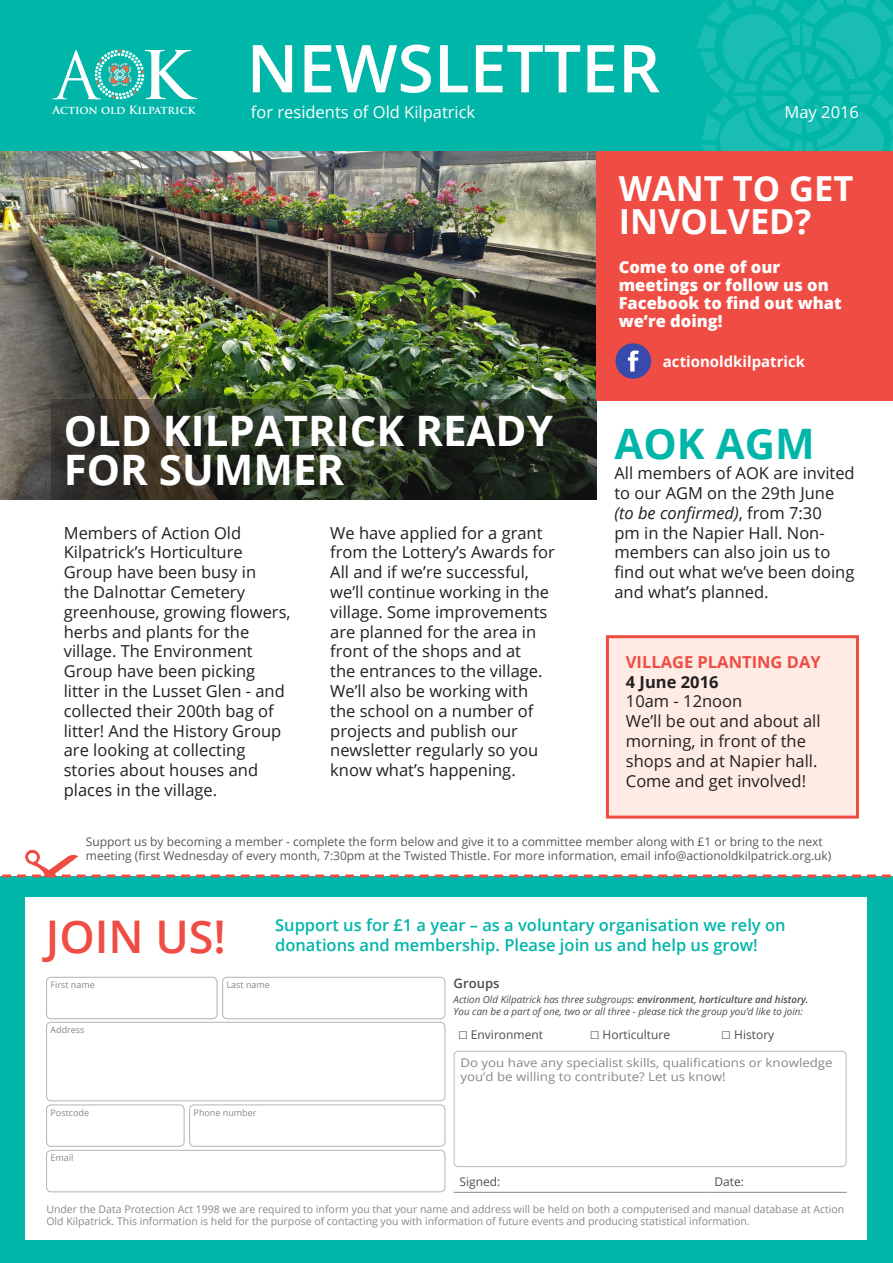
<style>
.page{position:relative;width:893px;height:1263px;background:#fff}
.page>*{position:absolute;margin:0;border:0;box-sizing:border-box;transform-origin:0 0}
.t1{font:600 66px "Open Sans";color:#fff}
.t2{font:700 65.1px "Trajan Pro";color:#fff}
.t3{font:64.05px "Trajan Pro";color:#fff}
.t4{font:600 45px "Open Sans";color:#ef4d43}
.Heading_white{font:700 42px/39px "Open Sans";color:#fff}
.Heading_blue{font:700 42px "Open Sans";color:#00b6a9}
.Heading_white-2{font:700 34.5px/33px "Open Sans";color:#fff}
.t5{font:16.5px/19.8px "Open Sans";color:#231f20}
.t6{font:600 16.5px/19.8px "Open Sans";color:#00b6a9}
.t7{font:800 16.5px/18px "Open Sans";color:#fff}
.t8{font:16.5px "Open Sans";color:#fff}
.t9{font:700 16.5px "Open Sans";color:#ef4d43}
.t10{font:700 16.5px "Open Sans";color:#231f20}
.t11{font:700 15px "Open Sans";color:#fff}
.t12{font:600 13.05px "Open Sans";color:#4b4c4d}
.t13{font:12px/14.4px "Open Sans";color:#57585a}
.t14{font:12px/14.4px "Open Sans";color:#86888a;scale:1.1 1}
.t15{font:12px "Open Sans";color:#4b4c4d}
.t16{font:700 11.1px "Trajan Pro";color:#fff}
.t17{font:10.5px/12px "Open Sans";color:#86888a}
.t18{font:italic 9.75px "Open Sans";color:#4b4c4d}
.t19{font:9px "Open Sans";color:#86888a}
.s1{font-style:italic}
.s2{font-weight:600}
.s3{font-family:"Arial";font-size:16.35px}
</style>
<div class="page">
<div style="left:0;top:876px;width:893px;height:387px;background:#00b6a9"></div>
<div style="left:26px;top:897px;width:841px;height:342px;background:#fff"></div>
<div style="left:0;top:0;width:893px;height:151px;background:#00b6a9"></div>
<svg style="left:697px;top:0;width:196px;height:151px"></svg>
<svg style="left:95px;top:50px;width:49px;height:49px"></svg>
<div style="left:46px;top:977px;width:172px;height:42px;border:1px solid #bbbabb;border-radius:5px"></div>
<div style="left:222px;top:977px;width:223px;height:42px;border:1px solid #bbbabb;border-radius:5px"></div>
<div style="left:46px;top:1022px;width:399px;height:79px;border:1px solid #bbbabb;border-radius:5px"></div>
<div style="left:46px;top:1104px;width:139px;height:43px;border:1px solid #bbbabb;border-radius:5px"></div>
<div style="left:189px;top:1104px;width:256px;height:43px;border:1px solid #bbbabb;border-radius:5px"></div>
<div style="left:46px;top:1150px;width:399px;height:42px;border:1px solid #bbbabb;border-radius:5px"></div>
<hr style="left:454px;top:1192px;width:254px;height:1px;background:#86888a">
<hr style="left:708px;top:1192px;width:139px;height:1px;background:#86888a">
<div style="left:454px;top:1051px;width:393px;height:116px;border:1px solid #bbbabb;border-radius:4px"></div>
<svg style="left:2px;top:874px;width:889px;height:3px"></svg>
<img style="left:26px;top:850px;width:52px;height:26px">
<img style="left:0;top:151px;width:597px;height:349px">
<svg style="left:52px;top:400px;width:545px;height:100px;background:#2b3124"></svg>
<div style="left:597px;top:151px;width:296px;height:250px;background:#ef4d43"></div>
<div style="left:615px;top:343px;width:36px;height:36px;background:#384aab;border-radius:18px"></div>
<svg style="left:628px;top:351px;width:11px;height:20px"></svg>
<div style="left:607px;top:637px;width:250px;height:180px;background:#fdebe4"></div>
<div style="left:606px;top:635px;width:253px;height:184px;border:3px solid #ef4d43"></div>
<p class="t3" style="left:54px;top:35px;width:46px">A</p>
<p class="t2" style="left:141px;top:35px;width:52px">K</p>
<p class="t1" style="left:247px;top:23px;width:415px">NEWSLETTER</p>
<p class="t16" style="left:52px;top:103px;width:144px">Action old Kilpatrick</p>
<p class="t8" style="left:251px;top:101px;width:226px">for residents of Old Kilpatrick</p>
<p class="t8" style="left:784px;top:101px;width:76px">May 2016</p>
<p class="Heading_white-2" style="left:619px;top:171px;width:236px">WANT TO GET<br>INVOLVED?</p>
<p class="t7" style="left:619px;top:257px;width:224px">Come to one of our meetings or follow us on<br>Facebook to find out what we’re doing!</p>
<p class="t11" style="left:663px;top:350px;width:144px">actionoldkilpatrick</p>
<p class="Heading_white" style="left:64px;top:410px;width:491px">OLD KILPATRICK READY<br>FOR SUMMER</p>
<p class="t5" style="left:64px;top:522px;width:228px">Members of Action Old<br>Kilpatrick’s Horticulture<br>Group have been busy in<br>the Dalnottar Cemetery greenhouse, growing flowers, herbs and plants for the village. The Environment<br>Group have been picking litter in the Lusset Glen - and collected their 200th bag of litter! And the History Group are looking at collecting stories about houses and places in the village.</p>
<p class="t5" style="left:330px;top:522px;width:226px">We have applied for a grant from the Lottery’s Awards for<br>All and if we’re successful, we’ll continue working in the village. Some improvements are planned for the area in front of the shops and at<br>the entrances to the village.<br>We’ll also be working with the school on a number of projects and publish our newsletter regularly so you know what’s happening.</p>
<p class="Heading_blue" style="left:614px;top:414px;width:202px">AOK AGM</p>
<p class="t5" style="left:614px;top:463px;width:242px">All members of AOK are invited to our AGM on the 29th June <span class="s1">(to be confirmed)</span>, from 7:30<br>pm in the Napier Hall. Non&shy;members can also join us to find out what we’ve been doing and what’s planned.</p>
<p class="t9" style="left:626px;top:650px;width:196px">VILLAGE PLANTING DAY</p>
<p class="t10" style="left:626px;top:670px;width:94px">4 June 2016</p>
<p class="t5" style="left:626px;top:691px;width:118px">10am - 12noon</p>
<p class="t5" style="left:626px;top:711px;width:196px">We’ll be out and about all morning, in front of the shops and at Napier hall.<br>Come and get involved!</p>
<p class="t13" style="left:86px;top:834px;width:747px">Support us by becoming a member - complete the form below and give it to a committee member along with £1 or bring to the next meeting (first Wednesday of every month, 7:30pm at the Twisted Thistle. For more information, email info@actionoldkilpatrick.org.uk)</p>
<p class="t4" style="left:46px;top:906px;width:182px">JOIN US!</p>
<p class="t6" style="left:275px;top:915px;width:512px">Support us for £1 a year – as a voluntary organisation we rely on donations and membership. Please join us and help us grow!</p>
<p class="t19" style="left:51px;top:979px;width:46px">First name</p>
<p class="t19" style="left:227px;top:979px;width:45px">Last name</p>
<p class="t19" style="left:51px;top:1024px;width:36px">Address</p>
<p class="t19" style="left:51px;top:1106px;width:40px">Postcode</p>
<p class="t19" style="left:194px;top:1106px;width:64px">Phone number</p>
<p class="t19" style="left:51px;top:1152px;width:24px">Email</p>
<p class="t12" style="left:454px;top:975px;width:47px">Groups</p>
<p class="t18" style="left:454px;top:993px;width:356px">Action Old Kilpatrick has three subgroups: <span class="s2">environment, horticulture and history.</span></p>
<p class="t18" style="left:454px;top:1005px;width:351px">You can be a part of one, two or all three - please tick the group you’d like to join:</p>
<p class="t15" style="left:458px;top:1026px;width:86px"><span class="s3">□</span> Environment</p>
<p class="t15" style="left:590px;top:1026px;width:82px"><span class="s3">□</span> Horticulture</p>
<p class="t15" style="left:721px;top:1026px;width:54px"><span class="s3">□</span> History</p>
<p class="t14" style="left:460px;top:1055px;width:340px">Do you have any specialist skills, qualifications or knowledge you’d be willing to contribute? Let us know!</p>
<p class="t15" style="left:460px;top:1174px;width:42px">Signed:</p>
<p class="t15" style="left:714px;top:1174px;width:31px">Date:</p>
<p class="t17" style="left:46px;top:1202px;width:799px">Under the Data Protection Act 1998 we are required to inform you that your name and address will be held on both a computerised and manual database at Action<br>Old Kilpatrick. This information is held for the purpose of contacting you with information of future events and producing statistical information.</p>
</div>
